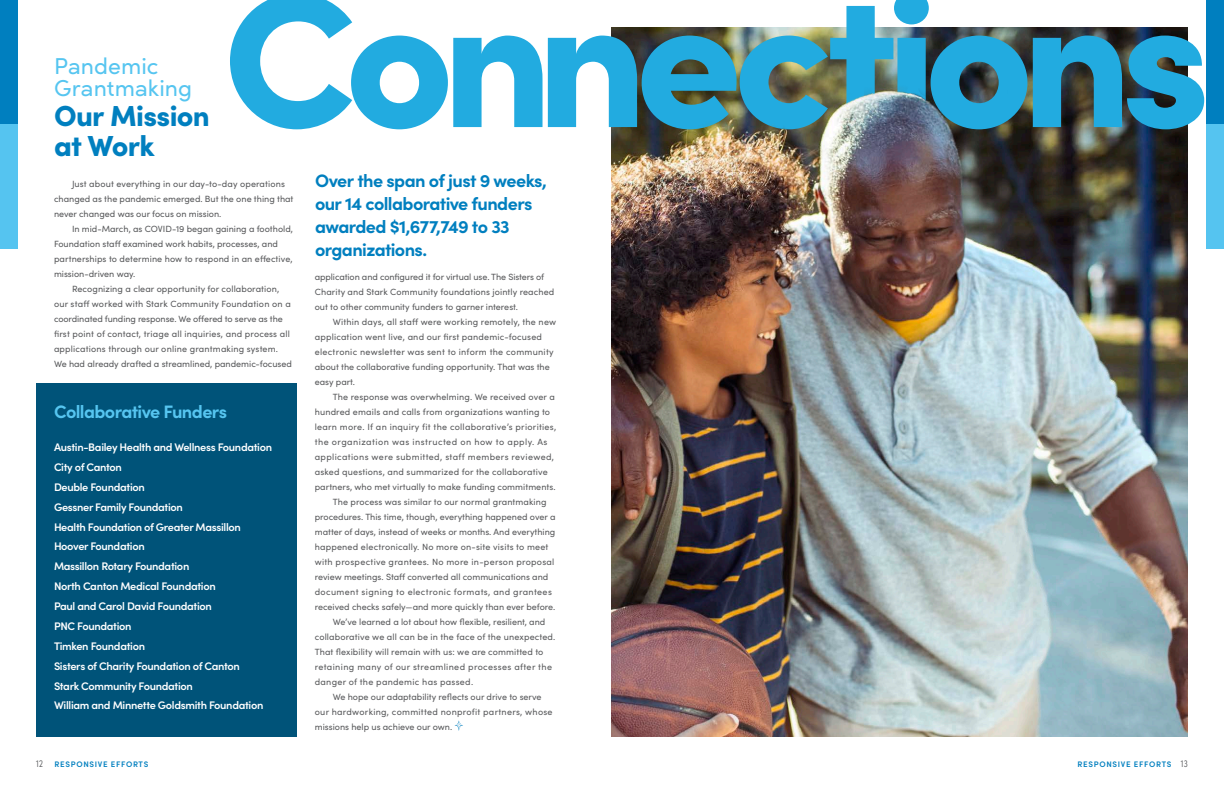
<style>
.page{position:relative;width:1224px;height:792px;background:#fff}
.page>*{position:absolute;margin:0;border:0;box-sizing:border-box;transform-origin:0 0}
.Headline{font:900 191px "Sofia Pro";letter-spacing:-.065em;color:#22abe0}
.Headline-2{font:900 29px/30px "Sofia Pro";letter-spacing:-.025em;color:#007fbf}
.Headline-3{font:23px/22px "Sofia Pro";letter-spacing:.005em;color:#56c5f0}
.BODY{font:700 18px/23px "Sofia Pro";letter-spacing:-.035em;color:#007fbf}
.BODY-2{font:700 18px "Sofia Pro";letter-spacing:-.035em;color:#56c5f0}
.t1{font:600 11px "Sofia Pro";letter-spacing:-.03em;color:#fff}
.BODY-3{font:300 10px "Sofia Pro Condensed";color:#57585a}
.Headline-4{font:9px/15px "Sofia Pro";letter-spacing:.01em;color:#57585a}
.BODY-4{font:600 8px "Sofia Pro";letter-spacing:.085em;color:#007fbf}
</style>
<div class="page">
<img style="left:612px;top:27px;width:575px;height:710px">
<div style="left:0;top:0;width:18px;height:248px;background:#007fbf"></div>
<div style="left:1206px;top:0;width:18px;height:248px;background:#007fbf"></div>
<div style="left:36px;top:383px;width:261px;height:354px;background:#005379"></div>
<svg style="left:455px;top:721px;width:8px;height:10px"></svg>
<div style="left:0;top:124px;width:18px;height:124px;background:#55c4f0"></div>
<div style="left:1206px;top:124px;width:18px;height:124px;background:#55c4f0"></div>
<p class="Headline-3" style="left:54px;top:54px;width:140px">Pandemic<br>Grantmaking</p>
<p class="Headline-2" style="left:54px;top:98px;width:157px">Our Mission at Work</p>
<p class="Headline" style="left:223px;top:-90px;width:990px">Connections</p>
<p class="Headline-4" style="left:54px;top:176px;width:241px;text-indent:18px">Just about everything in our day-to-day operations changed as the pandemic emerged. But the one thing that never changed was our focus on mission.</p>
<p class="Headline-4" style="left:54px;top:221px;width:241px;text-indent:18px">In mid-March, as COVID-19 began gaining a foothold, Foundation staff examined work habits, processes, and partnerships to determine how to respond in an effective, mission-driven way.</p>
<p class="Headline-4" style="left:54px;top:281px;width:240px;text-indent:18px">Recognizing a clear opportunity for collaboration, our staff worked with Stark Community Foundation on a coordinated funding response. We offered to serve as the first point of contact, triage all inquiries, and process all applications through our online grantmaking system.<br>We had already drafted a streamlined, pandemic-focused</p>
<p class="BODY-2" style="left:54px;top:398px;width:175px">Collaborative Funders</p>
<p class="t1" style="left:54px;top:439px;width:220px">Austin-Bailey Health and Wellness Foundation</p>
<p class="t1" style="left:54px;top:459px;width:69px">City of Canton</p>
<p class="t1" style="left:54px;top:479px;width:92px">Deuble Foundation</p>
<p class="t1" style="left:54px;top:498px;width:130px">Gessner Family Foundation</p>
<p class="t1" style="left:54px;top:518px;width:188px">Health Foundation of Greater Massillon</p>
<p class="t1" style="left:54px;top:538px;width:92px">Hoover Foundation</p>
<p class="t1" style="left:54px;top:558px;width:137px">Massillon Rotary Foundation</p>
<p class="t1" style="left:54px;top:578px;width:163px">North Canton Medical Foundation</p>
<p class="t1" style="left:54px;top:598px;width:159px">Paul and Carol David Foundation</p>
<p class="t1" style="left:54px;top:618px;width:79px">PNC Foundation</p>
<p class="t1" style="left:54px;top:638px;width:93px">Timken Foundation</p>
<p class="t1" style="left:54px;top:657px;width:187px">Sisters of Charity Foundation of Canton</p>
<p class="t1" style="left:54px;top:677px;width:140px">Stark Community Foundation</p>
<p class="t1" style="left:54px;top:697px;width:211px">William and Minnette Goldsmith Foundation</p>
<p class="BODY-3" style="left:36px;top:756px;width:9px">12</p>
<p class="BODY-4" style="left:55px;top:758px;width:95px">RESPONSIVE EFFORTS</p>
<p class="BODY" style="left:315px;top:168px;width:233px">Over the span of just 9 weeks, our 14 collaborative funders awarded $1,677,749 to 33 organizations.</p>
<p class="Headline-4" style="left:315px;top:269px;width:241px">application and configured it for virtual use. The Sisters of<br>Charity and Stark Community foundations jointly reached out to other community funders to garner interest.</p>
<p class="Headline-4" style="left:315px;top:314px;width:243px;text-indent:18px">Within days, all staff were working remotely, the new application went live, and our first pandemic-focused electronic newsletter was sent to inform the community about the collaborative funding opportunity. That was the easy part.</p>
<p class="Headline-4" style="left:315px;top:389px;width:243px;text-indent:18px">The response was overwhelming. We received over a hundred emails and calls from organizations wanting to learn more. If an inquiry fit the collaborative’s priorities, the organization was instructed on how to apply. As applications were submitted, staff members reviewed, asked questions, and summarized for the collaborative partners, who met virtually to make funding commitments.</p>
<p class="Headline-4" style="left:315px;top:494px;width:242px;text-indent:18px">The process was similar to our normal grantmaking procedures. This time, though, everything happened over a matter of days, instead of weeks or months. And everything happened electronically. No more on-site visits to meet with prospective grantees. No more in-person proposal review meetings. Staff converted all communications and document signing to electronic formats, and grantees received checks safely—and more quickly than ever before.</p>
<p class="Headline-4" style="left:315px;top:614px;width:242px;text-indent:18px">We’ve learned a lot about how flexible, resilient, and collaborative we all can be in the face of the unexpected.<br>That flexibility will remain with us: we are committed to retaining many of our streamlined processes after the danger of the pandemic has passed.</p>
<p class="Headline-4" style="left:315px;top:689px;width:239px;text-indent:18px">We hope our adaptability reflects our drive to serve our hardworking, committed nonprofit partners, whose missions help us achieve our own.</p>
<p class="BODY-4" style="left:1078px;top:758px;width:95px">RESPONSIVE EFFORTS</p>
<p class="BODY-3" style="left:1181px;top:756px;width:9px">13</p>
</div>
